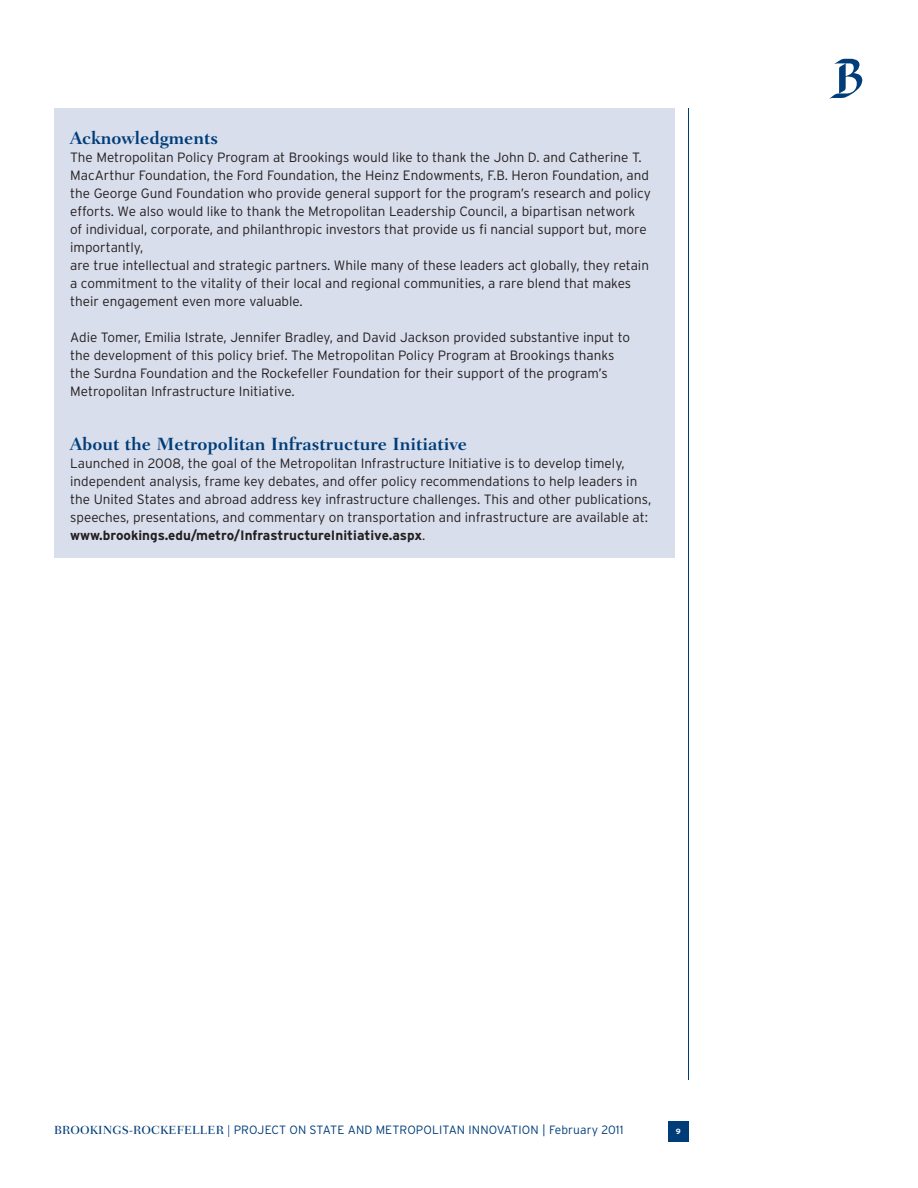
<style>
.page{position:relative;width:918px;height:1188px;background:#fff}
.page>*{position:absolute;margin:0;border:0;box-sizing:border-box;transform-origin:0 0}
.Head_Findings{font:700 18px "Fairfield LH";color:#003d78}
.Findings_Text{font:300 13.5px/18px "Interstate";color:#231f20}
.t1{font:300 12px "Interstate";letter-spacing:.01em;color:#003d78}
.t2{font:700 7.5px "Interstate";color:#fff}
.s1{font-weight:700}
.s2{font-family:"Fairfield LH";font-weight:500}
</style>
<div class="page">
<div style="left:668px;top:1121px;width:20px;height:20px;background:#003d78"></div>
<hr style="left:688px;top:108px;width:1px;height:972px;background:#003d78">
<svg style="left:829px;top:59px;width:33px;height:40px"></svg>
<div style="left:54px;top:108px;width:621px;height:450px;background:#d9deec"></div>
<p class="Head_Findings" style="left:70px;top:128px;width:150px">Acknowledgments</p>
<p class="Findings_Text" style="left:70px;top:148px;width:582px">The Metropolitan Policy Program at Brookings would like to thank the John D. and Catherine T.<br>MacArthur Foundation, the Ford Foundation, the Heinz Endowments, F.B. Heron Foundation, and the George Gund Foundation who provide general support for the program’s research and policy efforts. We also would like to thank the Metropolitan Leadership Council, a bipartisan network<br>of individual, corporate, and philanthropic investors that provide us fi nancial support but, more importantly,</p>
<p class="Findings_Text" style="left:70px;top:256px;width:580px">are true intellectual and strategic partners. While many of these leaders act globally, they retain a commitment to the vitality of their local and regional communities, a rare blend that makes their engagement even more valuable.</p>
<p class="Findings_Text" style="left:70px;top:328px;width:562px">Adie Tomer, Emilia Istrate, Jennifer Bradley, and David Jackson provided substantive input to the development of this policy brief. The Metropolitan Policy Program at Brookings thanks the Surdna Foundation and the Rockefeller Foundation for their support of the program’s Metropolitan Infrastructure Initiative.</p>
<p class="Head_Findings" style="left:70px;top:434px;width:399px">About the Metropolitan Infrastructure Initiative</p>
<p class="Findings_Text" style="left:70px;top:454px;width:583px">Launched in 2008, the goal of the Metropolitan Infrastructure Initiative is to develop timely, independent analysis, frame key debates, and offer policy recommendations to help leaders in the United States and abroad address key infrastructure challenges. This and other publications, speeches, presentations, and commentary on transportation and infrastructure are available at: <span class="s1">www.brookings.edu/metro/InfrastructureInitiative.aspx</span>.</p>
<p class="t1" style="left:54px;top:1123px;width:571px"><span class="s2">BROOKINGS-ROCKEFELLER |</span> PROJECT ON STATE AND METROPOLITAN INNOVATION | February 2011</p>
<p class="t2" style="left:676px;top:1127px;width:6px">9</p>
</div>
